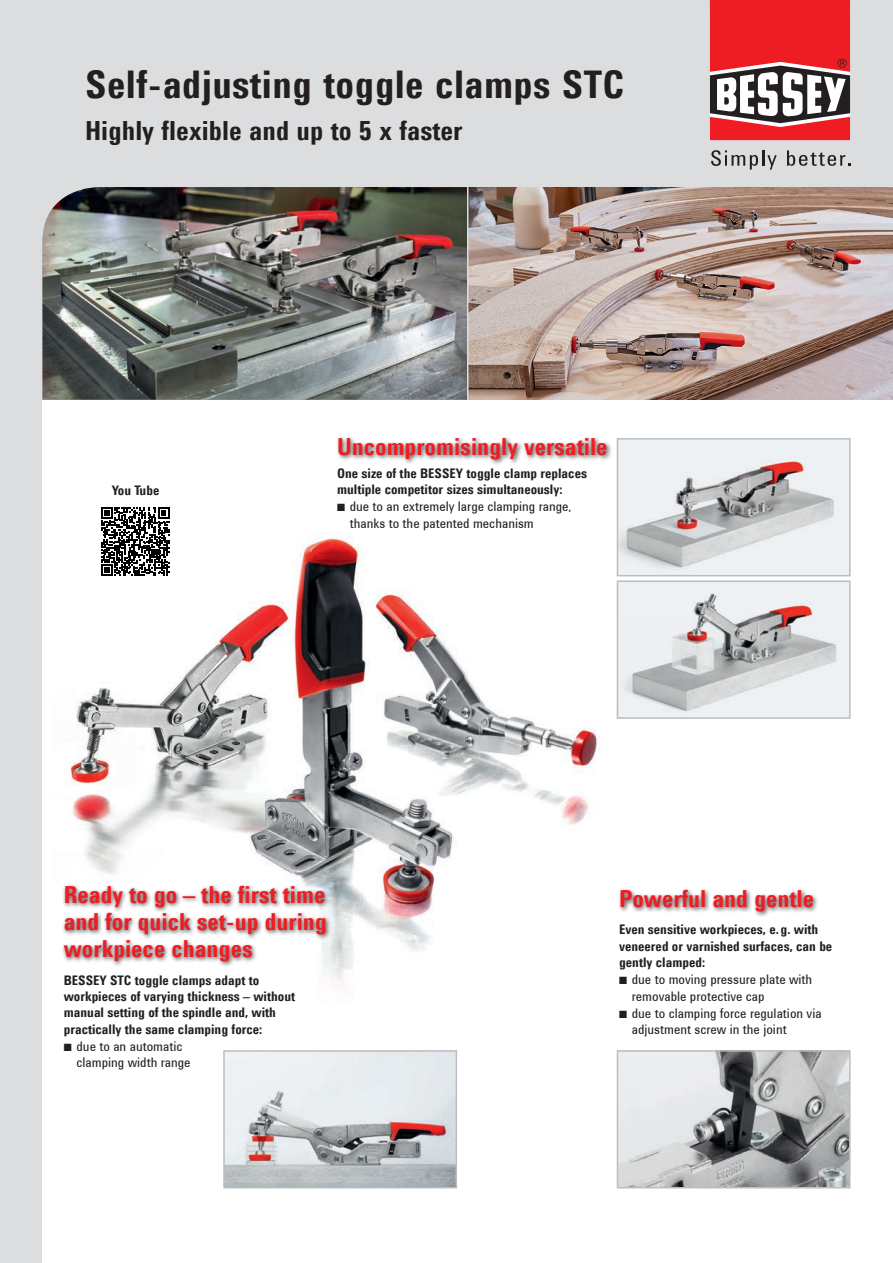
<style>
.page{position:relative;width:893px;height:1263px;background:#dcdddf}
.page>*{position:absolute;margin:0;border:0;box-sizing:border-box;transform-origin:0 0}
.Copy_Head{font:700 39px "Utah WGL Cond";letter-spacing:.01em;color:#231f20}
.Copy_Head-2{font:700 27px "Utah WGL Cond";color:#231f20}
.t1{font:700 24px/27px "Utah WGL Cond";color:#ee1d23;text-align:justify}
.Bullet_36{font:700 13.5px/16.2px "Utah WGL Cond";color:#231f20}
.t2{font:13.5px/16.2px "Utah WGL Cond";color:#231f20}
.Bullet{font:700 13.5px "Utah WGL Cond";color:#231f20}
</style>
<div class="page">
<div style="left:43px;top:400px;width:850px;height:863px;background:#fff"></div>
<img style="left:468px;top:187px;width:425px;height:213px">
<img style="left:43px;top:187px;width:424px;height:213px">
<img style="left:70px;top:532px;width:527px;height:455px">
<img style="left:620px;top:583px;width:228px;height:133px">
<div style="left:617px;top:580px;width:234px;height:139px;border:2px solid #bcbdc0"></div>
<img style="left:620px;top:441px;width:228px;height:132px">
<div style="left:617px;top:438px;width:234px;height:138px;border:2px solid #bcbdc0"></div>
<img style="left:620px;top:1053px;width:228px;height:132px">
<div style="left:617px;top:1050px;width:234px;height:138px;border:2px solid #bcbdc0"></div>
<img style="left:226px;top:1053px;width:228px;height:132px">
<div style="left:223px;top:1050px;width:234px;height:138px;border:2px solid #bcbdc0"></div>
<svg style="left:101px;top:507px;width:68px;height:69px"></svg>
<div style="left:335px;top:436px;width:277px;height:30px;background:#231f20;opacity:.75"></div>
<div style="left:617px;top:888px;width:202px;height:29px;background:#231f20;opacity:.75"></div>
<div style="left:62px;top:884px;width:270px;height:83px;background:#231f20;opacity:.75"></div>
<svg style="left:710px;top:3px;width:140px;height:137px"></svg>
<svg style="left:711px;top:150px;width:66px;height:20px"></svg>
<svg style="left:787px;top:150px;width:63px;height:16px"></svg>
<hr style="left:710px;top:0;width:140px;height:3px;background:#ee1d23">
<p class="Copy_Head" style="left:85px;top:55px;width:541px">Self-adjusting toggle clamps STC</p>
<p class="Copy_Head-2" style="left:85px;top:111px;width:379px">Highly flexible and up to 5 x faster</p>
<p class="Bullet" style="left:112px;top:480px;width:49px">You Tube</p>
<p class="t1" style="left:337px;top:432px;width:272px">Uncompromisingly versatile</p>
<p class="Bullet_36" style="left:337px;top:464px;width:252px">One size of the BESSEY toggle clamp replaces multiple competitor sizes simultaneously:</p>
<p class="t2" style="left:350px;top:498px;width:223px">due to an extremely large clamping range, thanks to the patented mechanism</p>
<p class="t1" style="left:64px;top:880px;width:265px">Ready to go – the first time and for quick set-up during workpiece changes</p>
<p class="Bullet_36" style="left:64px;top:972px;width:233px">BESSEY STC toggle clamps adapt to workpieces of varying thickness – without manual setting of the spindle and, with practically the same clamping force:</p>
<p class="t2" style="left:77px;top:1038px;width:116px">due to an automatic clamping width range</p>
<p class="t1" style="left:619px;top:884px;width:197px">Powerful and gentle</p>
<p class="Bullet_36" style="left:619px;top:921px;width:215px">Even sensitive workpieces, e.g. with veneered or varnished surfaces, can be gently clamped:</p>
<p class="t2" style="left:632px;top:971px;width:182px">due to moving pressure plate with removable protective cap</p>
<p class="t2" style="left:632px;top:1005px;width:191px">due to clamping force regulation via adjustment screw in the joint</p>
</div>
